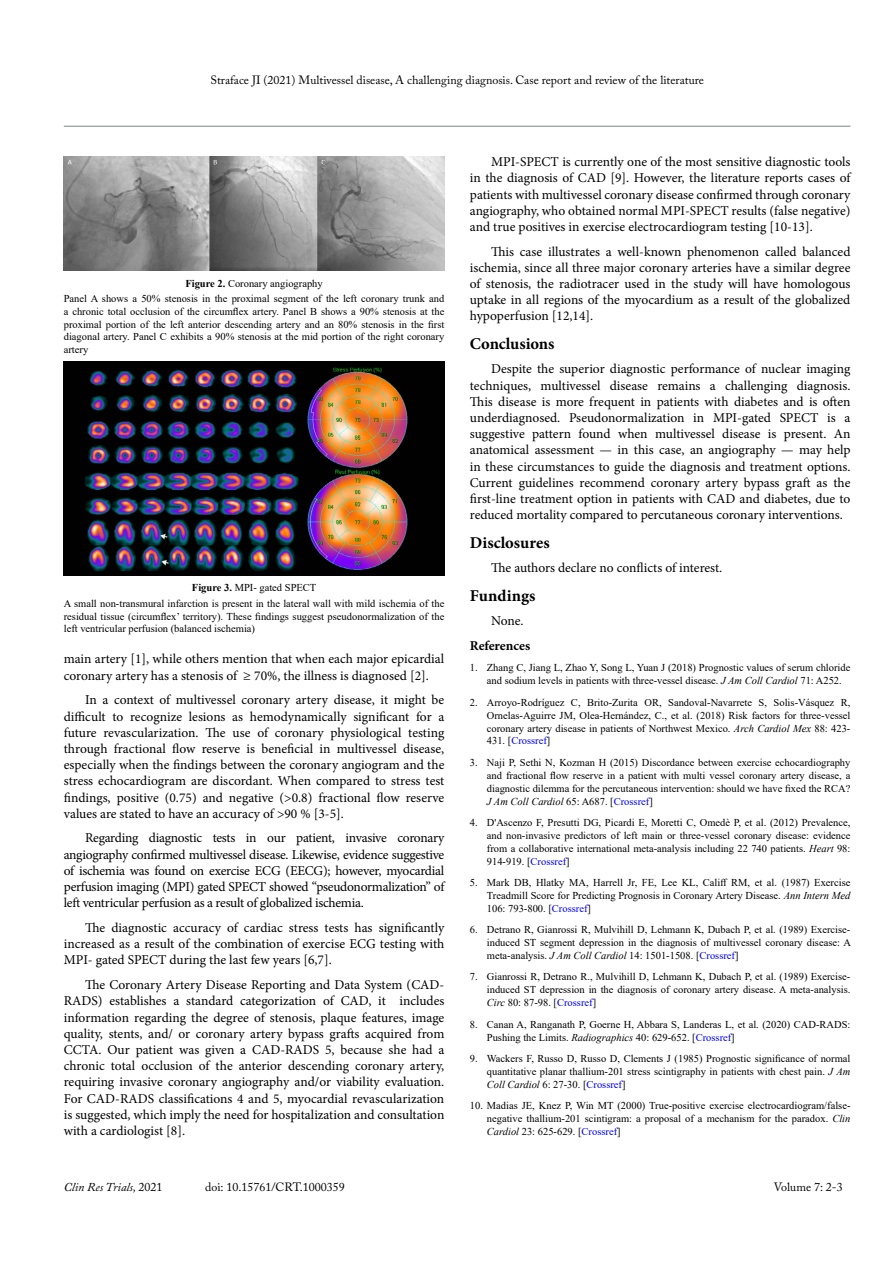
<style>
.page{position:relative;width:893px;height:1263px;background:#fff}
.page>*{position:absolute;margin:0;border:0;box-sizing:border-box;transform-origin:0 0}
.t1{font:700 16.5px "Minion Pro";color:#000}
.t2{font:13.5px/16.2px "Minion Pro";letter-spacing:-.005em;color:#000;text-align:justify}
.t3{font:700 13.5px "Minion Pro";letter-spacing:-.005em;color:#000}
.t4{font:12px "Adobe Caslon Pro";color:#000}
.t5{font:italic 12px "Adobe Caslon Pro";color:#000}
.t6{font:10.5px/12.9px "Times New Roman";color:#000;text-align:justify}
.s1{font-weight:700}
.s2{font-style:italic}
.s3{color:#00f}
.s4{font-style:normal}
</style>
<div class="page">
<hr style="left:64px;top:126px;width:786px;height:1px;background:#808285">
<img style="left:64px;top:156px;width:380px;height:115px">
<img style="left:64px;top:361px;width:380px;height:215px">
<p class="t4" style="left:210px;top:73px;width:495px">Straface JI (2021) Multivessel disease, A challenging diagnosis. Case report and review of the literature</p>
<p class="t6" style="left:64px;top:275px;width:382px;line-height:15.8px;text-align:center"><span class="s1">Figure 2.</span> Coronary angiography<br>Panel A shows a 50% stenosis in the proximal segment of the left coronary trunk and</p>
<p class="t6" style="left:64px;top:305px;width:382px">a chronic total occlusion of the circumflex artery. Panel B shows a 90% stenosis at the proximal portion of the left anterior descending artery and an 80% stenosis in the first diagonal artery. Panel C exhibits a 90% stenosis at the mid portion of the right coronary artery</p>
<p class="t6" style="left:64px;top:580px;width:382px;line-height:15.8px;text-align:center"><span class="s1">Figure 3.</span> MPI- gated SPECT<br>A small non-transmural infarction is present in the lateral wall with mild ischemia of the</p>
<p class="t6" style="left:64px;top:610px;width:382px">residual tissue (circumflex’ territory). These findings suggest pseudonormalization of the left ventricular perfusion (balanced ischemia)</p>
<p class="t2" style="left:64px;top:651px;width:382px">main artery [1], while others mention that when each major epicardial coronary artery has a stenosis of ≥ 70%, the illness is diagnosed [2].</p>
<p class="t2" style="left:64px;top:692px;width:382px;text-indent:21px">In a context of multivessel coronary artery disease, it might be difficult to recognize lesions as hemodynamically significant for a future revascularization. The use of coronary physiological testing through fractional flow reserve is beneficial in multivessel disease, especially when the findings between the coronary angiogram and the stress echocardiogram are discordant. When compared to stress test findings, positive (0.75) and negative (&gt;0.8) fractional flow reserve values are stated to have an accuracy of &gt;90 % [3-5].</p>
<p class="t2" style="left:64px;top:830px;width:382px;text-indent:21px">Regarding diagnostic tests in our patient, invasive coronary angiography confirmed multivessel disease. Likewise, evidence suggestive of ischemia was found on exercise ECG (EECG); however, myocardial perfusion imaging (MPI) gated SPECT showed “pseudonormalization” of left ventricular perfusion as a result of globalized ischemia.</p>
<p class="t2" style="left:64px;top:920px;width:382px;text-indent:21px">The diagnostic accuracy of cardiac stress tests has significantly increased as a result of the combination of exercise ECG testing with MPI- gated SPECT during the last few years [6,7].</p>
<p class="t2" style="left:64px;top:977px;width:382px;text-indent:21px">The Coronary Artery Disease Reporting and Data System (CAD-RADS) establishes a standard categorization of CAD, it includes information regarding the degree of stenosis, plaque features, image quality, stents, and/ or coronary artery bypass grafts acquired from CCTA. Our patient was given a CAD-RADS 5, because she had a chronic total occlusion of the anterior descending coronary artery, requiring invasive coronary angiography and/or viability evaluation.<br>For CAD-RADS classifications 4 and 5, myocardial revascularization is suggested, which imply the need for hospitalization and consultation with a cardiologist [8].</p>
<p class="t2" style="left:470px;top:154px;width:382px;text-indent:21px">MPI-SPECT is currently one of the most sensitive diagnostic tools in the diagnosis of CAD [9]. However, the literature reports cases of patients with multivessel coronary disease confirmed through coronary angiography, who obtained normal MPI-SPECT results (false negative) and true positives in exercise electrocardiogram testing [10-13].</p>
<p class="t2" style="left:470px;top:243px;width:382px;text-indent:21px">This case illustrates a well-known phenomenon called balanced ischemia, since all three major coronary arteries have a similar degree of stenosis, the radiotracer used in the study will have homologous uptake in all regions of the myocardium as a result of the globalized hypoperfusion [12,14].</p>
<p class="t1" style="left:470px;top:332px;width:86px">Conclusions</p>
<p class="t2" style="left:470px;top:361px;width:382px;text-indent:21px">Despite the superior diagnostic performance of nuclear imaging techniques, multivessel disease remains a challenging diagnosis.<br>This disease is more frequent in patients with diabetes and is often underdiagnosed. Pseudonormalization in MPI-gated SPECT is a suggestive pattern found when multivessel disease is present. An anatomical assessment — in this case, an angiography — may help in these circumstances to guide the diagnosis and treatment options.<br>Current guidelines recommend coronary artery bypass graft as the first-line treatment option in patients with CAD and diabetes, due to reduced mortality compared to percutaneous coronary interventions.</p>
<p class="t1" style="left:470px;top:531px;width:81px">Disclosures</p>
<p class="t2" style="left:491px;top:560px;width:233px">The authors declare no conflicts of interest.</p>
<p class="t1" style="left:470px;top:584px;width:67px">Fundings</p>
<p class="t2" style="left:491px;top:613px;width:34px">None.</p>
<p class="t3" style="left:470px;top:636px;width:62px">References</p>
<p class="t6" style="left:487px;top:661px;width:365px;text-indent:-17px">1. Zhang C, Jiang L, Zhao Y, Song L, Yuan J (2018) Prognostic values of serum chloride and sodium levels in patients with three-vessel disease. <span class="s2">J Am Coll Cardiol</span> 71: A252.</p>
<p class="t6" style="left:487px;top:695px;width:365px;text-indent:-17px">2. Arroyo-Rodríguez C, Brito-Zurita OR, Sandoval-Navarrete S, Solis-Vásquez R, Ornelas-Aguirre JM, Olea-Hernández, C., et al. (2018) Risk factors for three-vessel coronary artery disease in patients of Northwest Mexico. <span class="s2">Arch Cardiol Mex</span> 88: 423- 431. [<span class="s3">Crossref</span>]</p>
<p class="t6" style="left:487px;top:755px;width:365px;text-indent:-17px">3. Naji P, Sethi N, Kozman H (2015) Discordance between exercise echocardiography and fractional flow reserve in a patient with multi vessel coronary artery disease, a diagnostic dilemma for the percutaneous intervention: should we have fixed the RCA?<br><span class="s2">J Am Coll Cardiol</span> 65: A687. [<span class="s3">Crossref</span>]</p>
<p class="t6" style="left:487px;top:816px;width:365px;text-indent:-17px">4. D'Ascenzo F, Presutti DG, Picardi E, Moretti C, Omedè P, et al. (2012) Prevalence, and non-invasive predictors of left main or three-vessel coronary disease: evidence from a collaborative international meta-analysis including 22 740 patients. <span class="s2">Heart</span> 98:<br>914-919. [<span class="s3">Crossref</span>]</p>
<p class="t6" style="left:487px;top:876px;width:365px;text-indent:-17px">5. Mark DB, Hlatky MA, Harrell Jr, FE, Lee KL, Califf RM, et al. (1987) Exercise Treadmill Score for Predicting Prognosis in Coronary Artery Disease. <span class="s2">Ann Intern Med </span>106: 793-800. [<span class="s3">Crossref</span>]</p>
<p class="t6" style="left:487px;top:923px;width:366px;text-indent:-17px">6. Detrano R, Gianrossi R, Mulvihill D, Lehmann K, Dubach P, et al. (1989) Exercise&shy;induced ST segment depression in the diagnosis of multivessel coronary disease: A meta-analysis. <span class="s2">J Am Coll Cardiol</span> 14: 1501-1508. [<span class="s3">Crossref</span>]</p>
<p class="t6" style="left:487px;top:970px;width:365px;text-indent:-17px">7. Gianrossi R, Detrano R., Mulvihill D, Lehmann K, Dubach P, et al. (1989) Exercise&shy;induced ST depression in the diagnosis of coronary artery disease. A meta-analysis.<br><span class="s2">Circ</span> 80: 87-98. [<span class="s3">Crossref</span>]</p>
<p class="t6" style="left:487px;top:1017px;width:365px;text-indent:-17px">8. Canan A, Ranganath P, Goerne H, Abbara S, Landeras L, et al. (2020) CAD-RADS:<br>Pushing the Limits. <span class="s2">Radiographics</span> 40: 629-652. [<span class="s3">Crossref</span>]</p>
<p class="t6" style="left:487px;top:1052px;width:365px;text-indent:-17px">9. Wackers F, Russo D, Russo D, Clements J (1985) Prognostic significance of normal quantitative planar thallium-201 stress scintigraphy in patients with chest pain. <span class="s2">J Am Coll Cardiol</span> 6: 27-30. [<span class="s3">Crossref</span>]</p>
<p class="t6" style="left:487px;top:1099px;width:365px;text-indent:-17px">10. Madias JE, Knez P, Win MT (2000) True-positive exercise electrocardiogram/false&shy;negative thallium-201 scintigram: a proposal of a mechanism for the paradox. <span class="s2">Clin Cardiol</span> 23: 625-629. [<span class="s3">Crossref</span>]</p>
<p class="t5" style="left:64px;top:1180px;width:100px">Clin Res Trials, <span class="s4">2021</span></p>
<p class="t4" style="left:205px;top:1180px;width:141px">doi: 10.15761/CRT.1000359</p>
<p class="t4" style="left:774px;top:1180px;width:71px">Volume 7: 2-3</p>
</div>
